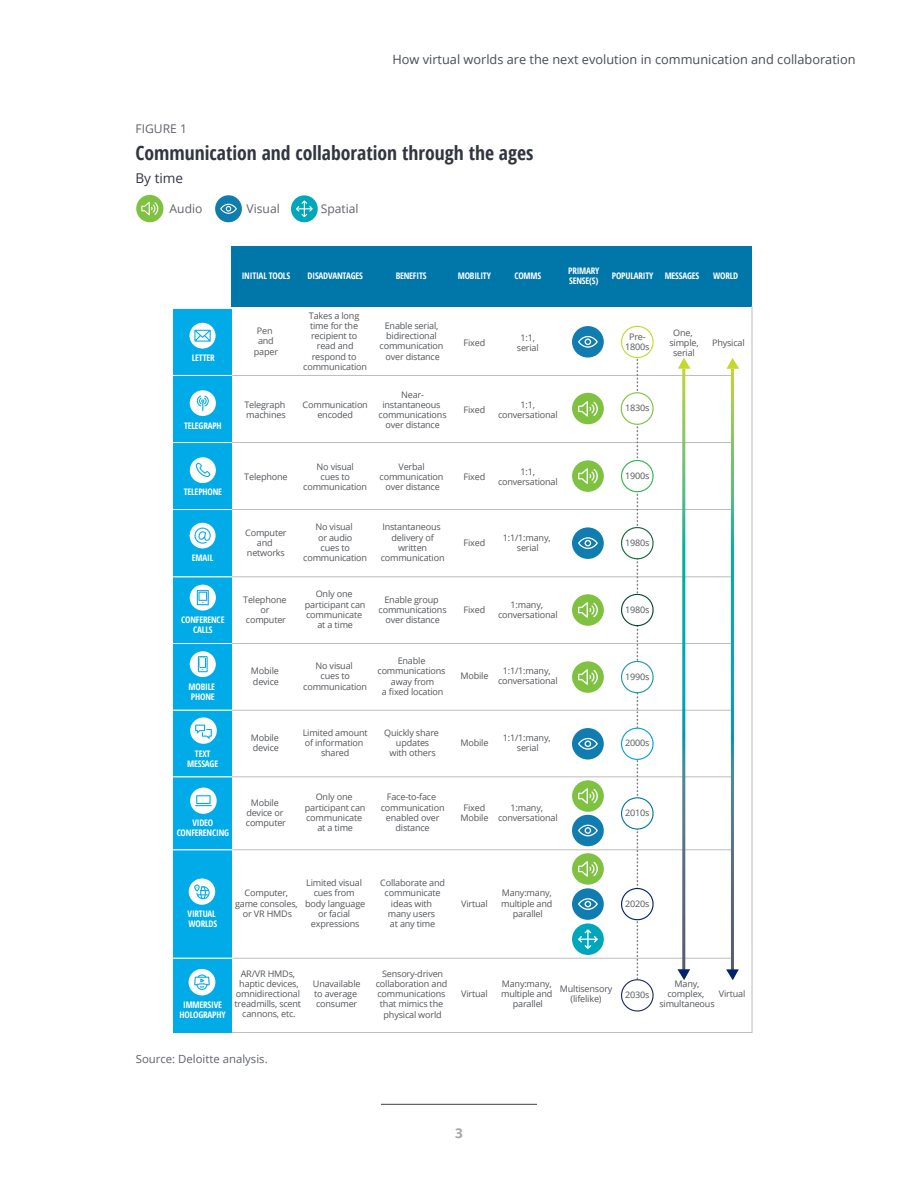
<style>
.page{position:relative;width:918px;height:1188px;background:#fff}
.page>*{position:absolute;margin:0;border:0;box-sizing:border-box;transform-origin:0 0}
.t1{font:700 19.5px "Open Sans Condensed";color:#323640}
.t2{font:13.5px "Open Sans";color:#323640}
.t3{font:700 13.5px "Open Sans";color:#a3a7a9}
.t4{font:12.75px "Open Sans";color:#464b54}
.t5{font:12px "Open Sans";color:#5f6369}
.t6{font:11.25px "Open Sans";color:#5f6369}
.t7{font:9px/10.2px "Open Sans";letter-spacing:-.02em;color:#53565a;text-align:center}
.t8{font:700 9px/10.2px "Open Sans Condensed";letter-spacing:-.02em;color:#fff;text-align:center}
</style>
<div class="page">
<hr style="left:381px;top:1104px;width:156px;height:1px;background:#5f6369">
<div style="left:174px;top:309px;width:58px;height:724px;background:#00abe7"></div>
<div style="left:232px;top:246px;width:520px;height:61px;background:#0076a9"></div>
<hr style="left:232px;top:1032px;width:520px;height:1px;background:#bdbbbb">
<hr style="left:174px;top:958px;width:557px;height:1px;background:#bdbbbb">
<hr style="left:174px;top:850px;width:558px;height:1px;background:#bdbbbb">
<hr style="left:174px;top:777px;width:558px;height:1px;background:#bdbbbb">
<hr style="left:174px;top:710px;width:558px;height:1px;background:#bdbbbb">
<hr style="left:174px;top:643px;width:559px;height:1px;background:#bdbbbb">
<hr style="left:174px;top:577px;width:558px;height:1px;background:#bdbbbb">
<hr style="left:174px;top:509px;width:558px;height:1px;background:#bdbbbb">
<hr style="left:174px;top:442px;width:558px;height:1px;background:#bdbbbb">
<hr style="left:174px;top:375px;width:558px;height:1px;background:#bdbbbb">
<hr style="left:752px;top:306px;width:1px;height:727px;background:#bdbbbb">
<hr style="left:682px;top:369px;width:3px;height:605px;background:#fff">
<svg style="left:678px;top:358px;width:13px;height:11px"></svg>
<svg style="left:677px;top:969px;width:13px;height:11px"></svg>
<hr style="left:731px;top:369px;width:3px;height:608px;background:#fff">
<svg style="left:727px;top:358px;width:12px;height:11px"></svg>
<svg style="left:726px;top:969px;width:13px;height:11px"></svg>
<svg style="left:572px;top:393px;width:32px;height:31px"></svg>
<svg style="left:572px;top:460px;width:32px;height:32px"></svg>
<svg style="left:572px;top:594px;width:32px;height:32px"></svg>
<svg style="left:572px;top:661px;width:32px;height:32px"></svg>
<svg style="left:572px;top:728px;width:32px;height:32px"></svg>
<svg style="left:572px;top:780px;width:32px;height:66px"></svg>
<svg style="left:572px;top:853px;width:32px;height:102px"></svg>
<svg style="left:572px;top:527px;width:32px;height:32px"></svg>
<svg style="left:572px;top:326px;width:32px;height:32px"></svg>
<svg style="left:215px;top:195px;width:27px;height:27px"></svg>
<svg style="left:619px;top:325px;width:35px;height:687px"></svg>
<svg style="left:136px;top:195px;width:27px;height:27px"></svg>
<svg style="left:291px;top:195px;width:27px;height:27px"></svg>
<svg style="left:189px;top:969px;width:26px;height:26px"></svg>
<svg style="left:190px;top:788px;width:27px;height:26px"></svg>
<svg style="left:190px;top:717px;width:27px;height:27px"></svg>
<svg style="left:190px;top:323px;width:26px;height:26px"></svg>
<svg style="left:190px;top:390px;width:26px;height:26px"></svg>
<svg style="left:190px;top:457px;width:26px;height:26px"></svg>
<svg style="left:190px;top:523px;width:26px;height:25px"></svg>
<svg style="left:190px;top:585px;width:26px;height:26px"></svg>
<svg style="left:190px;top:651px;width:26px;height:26px"></svg>
<hr style="left:170px;top:375px;width:62px;height:1px;background:#fff">
<hr style="left:170px;top:442px;width:62px;height:1px;background:#fff">
<hr style="left:170px;top:509px;width:62px;height:1px;background:#fff">
<hr style="left:170px;top:577px;width:62px;height:1px;background:#fff">
<hr style="left:170px;top:643px;width:62px;height:1px;background:#fff">
<hr style="left:170px;top:710px;width:62px;height:1px;background:#fff">
<hr style="left:170px;top:777px;width:62px;height:1px;background:#fff">
<hr style="left:171px;top:850px;width:62px;height:1px;background:#fff">
<hr style="left:171px;top:958px;width:62px;height:1px;background:#fff">
<svg style="left:189px;top:879px;width:26px;height:26px"></svg>
<h3 class="t4" style="left:392px;top:50px;width:465px">How virtual worlds are the next evolution in communication and collaboration</h3>
<h3 class="t5" style="left:135px;top:121px;width:53px">FIGURE 1</h3>
<h1 class="t1" style="left:135px;top:140px;width:400px">Communication and collaboration through the ages</h1>
<h2 class="t2" style="left:135px;top:169px;width:49px">By time</h2>
<h3 class="t5" style="left:170px;top:200px;width:34px">Audio</h3>
<h3 class="t5" style="left:247px;top:200px;width:35px">Visual</h3>
<h3 class="t5" style="left:321px;top:200px;width:39px">Spatial</h3>
<p class="t8" style="left:192px;top:353px;width:24px">LETTER</p>
<p class="t8" style="left:184px;top:420px;width:39px">TELEGRAPH</p>
<p class="t8" style="left:184px;top:487px;width:40px">TELEPHONE</p>
<p class="t8" style="left:192px;top:552px;width:23px">EMAIL</p>
<p class="t8" style="left:181px;top:614px;width:45px">CONFERENCE<br>CALLS</p>
<p class="t8" style="left:189px;top:681px;width:28px;text-align:left">MOBILE<br>PHONE</p>
<p class="t8" style="left:187px;top:748px;width:33px">TEXT<br>MESSAGE</p>
<p class="t8" style="left:177px;top:818px;width:54px">VIDEO<br>CONFERENCING</p>
<p class="t8" style="left:242px;top:271px;width:50px">INITIAL TOOLS</p>
<p class="t7" style="left:254px;top:326px;width:26px">Pen and paper</p>
<p class="t8" style="left:308px;top:270px;width:57px">DISADVANTAGES</p>
<p class="t8" style="left:396px;top:270px;width:32px">BENEFITS</p>
<p class="t8" style="left:458px;top:270px;width:35px">MOBILITY</p>
<p class="t8" style="left:514px;top:270px;width:28px">COMMS</p>
<p class="t8" style="left:568px;top:265px;width:33px;text-align:left">PRIMARY<br>SENSE(S)</p>
<p class="t8" style="left:612px;top:270px;width:43px">POPULARITY</p>
<p class="t8" style="left:665px;top:270px;width:36px">MESSAGES</p>
<p class="t8" style="left:713px;top:270px;width:27px">WORLD</p>
<p class="t7" style="left:303px;top:310px;width:65px">Takes a long time for the recipient to read and respond to communication</p>
<p class="t7" style="left:380px;top:321px;width:65px">Enable serial, bidirectional communication over distance</p>
<p class="t7" style="left:464px;top:337px;width:23px">Fixed</p>
<p class="t7" style="left:517px;top:332px;width:23px">1:1, serial</p>
<p class="t7" style="left:625px;top:331px;width:26px">Pre-<br>1800s</p>
<p class="t7" style="left:669px;top:327px;width:31px">One, simple, serial</p>
<p class="t7" style="left:712px;top:337px;width:34px">Physical</p>
<p class="t7" style="left:244px;top:400px;width:43px;text-align:left">Telegraph machines</p>
<p class="t7" style="left:303px;top:400px;width:67px">Communication encoded</p>
<p class="t7" style="left:379px;top:389px;width:70px">Near&shy;instantaneous communications over distance</p>
<p class="t7" style="left:464px;top:405px;width:23px">Fixed</p>
<p class="t7" style="left:498px;top:400px;width:61px">1:1, conversational</p>
<p class="t7" style="left:303px;top:461px;width:65px">No visual<br>cues to communication</p>
<p class="t7" style="left:380px;top:461px;width:65px">Verbal communication over distance</p>
<p class="t7" style="left:244px;top:472px;width:45px">Telephone</p>
<p class="t7" style="left:464px;top:472px;width:23px">Fixed</p>
<p class="t7" style="left:498px;top:467px;width:61px">1:1, conversational</p>
<p class="t7" style="left:303px;top:522px;width:65px">No visual<br>or audio<br>cues to communication</p>
<p class="t7" style="left:381px;top:522px;width:65px">Instantaneous delivery of written communication</p>
<p class="t7" style="left:245px;top:527px;width:43px">Computer and networks</p>
<p class="t7" style="left:464px;top:537px;width:23px">Fixed</p>
<p class="t7" style="left:503px;top:532px;width:49px">1:1/1:many, serial</p>
<p class="t7" style="left:305px;top:589px;width:62px">Only one participant can communicate at a time</p>
<p class="t7" style="left:379px;top:594px;width:70px">Enable group communications over distance</p>
<p class="t7" style="left:243px;top:594px;width:45px">Telephone or computer</p>
<p class="t7" style="left:464px;top:604px;width:23px">Fixed</p>
<p class="t7" style="left:498px;top:599px;width:61px">1:many, conversational</p>
<p class="t7" style="left:251px;top:666px;width:30px;text-align:left">Mobile device</p>
<p class="t7" style="left:303px;top:661px;width:65px">No visual<br>cues to communication</p>
<p class="t7" style="left:378px;top:656px;width:70px">Enable communications away from<br>a fixed location</p>
<p class="t7" style="left:460px;top:671px;width:30px">Mobile</p>
<p class="t7" style="left:498px;top:666px;width:61px">1:1/1:many, conversational</p>
<p class="t7" style="left:303px;top:727px;width:66px">Limited amount of information shared</p>
<p class="t7" style="left:384px;top:727px;width:56px">Quickly share updates<br>with others</p>
<p class="t7" style="left:251px;top:732px;width:30px;text-align:left">Mobile device</p>
<p class="t7" style="left:460px;top:737px;width:30px">Mobile</p>
<p class="t7" style="left:503px;top:732px;width:49px">1:1/1:many, serial</p>
<p class="t7" style="left:305px;top:792px;width:62px">Only one participant can communicate at a time</p>
<p class="t7" style="left:381px;top:792px;width:65px">Face-to-face communication enabled over distance</p>
<p class="t7" style="left:246px;top:797px;width:42px">Mobile device or computer</p>
<p class="t7" style="left:460px;top:802px;width:30px">Fixed<br>Mobile</p>
<p class="t7" style="left:498px;top:802px;width:61px">1:many, conversational</p>
<p class="t7" style="left:625px;top:403px;width:26px;rotate:1deg">1830s</p>
<p class="t7" style="left:625px;top:470px;width:26px">1900s</p>
<p class="t7" style="left:625px;top:537px;width:26px">1980s</p>
<p class="t7" style="left:625px;top:604px;width:26px">1980s</p>
<p class="t7" style="left:625px;top:671px;width:26px">1990s</p>
<p class="t7" style="left:625px;top:738px;width:26px">2000s</p>
<p class="t7" style="left:625px;top:807px;width:26px">2010s</p>
<p class="t8" style="left:188px;top:909px;width:31px;text-align:left">VIRTUAL<br>WORLDS</p>
<p class="t7" style="left:305px;top:878px;width:61px">Limited visual cues from body language or facial expressions</p>
<p class="t7" style="left:380px;top:878px;width:66px">Collaborate and communicate ideas with many users<br>at any time</p>
<p class="t7" style="left:235px;top:888px;width:64px">Computer, game consoles, or VR HMDs</p>
<p class="t7" style="left:461px;top:898px;width:28px">Virtual</p>
<p class="t7" style="left:501px;top:888px;width:53px">Many:many, multiple and parallel</p>
<p class="t7" style="left:625px;top:898px;width:26px">2020s</p>
<p class="t8" style="left:180px;top:999px;width:48px">IMMERSIVE<br>HOLOGRAPHY</p>
<p class="t7" style="left:235px;top:968px;width:68px">AR/VR HMDs, haptic devices, omnidirectional treadmills, scent cannons, etc.</p>
<p class="t7" style="left:313px;top:978px;width:49px;text-align:left">Unavailable to average consumer</p>
<p class="t7" style="left:376px;top:968px;width:73px">Sensory-driven collaboration and communications that mimics the physical world</p>
<p class="t7" style="left:501px;top:978px;width:53px">Many:many, multiple and parallel</p>
<p class="t7" style="left:659px;top:978px;width:57px">Many, complex, simultaneous</p>
<p class="t7" style="left:560px;top:983px;width:54px">Multisensory (lifelike)</p>
<p class="t7" style="left:461px;top:989px;width:28px">Virtual</p>
<p class="t7" style="left:719px;top:989px;width:28px">Virtual</p>
<p class="t7" style="left:625px;top:989px;width:26px">2030s</p>
<p class="t6" style="left:136px;top:1051px;width:133px">Source: Deloitte analysis.</p>
<h2 class="t3" style="left:455px;top:1123px;width:9px">3</h2>
</div>
